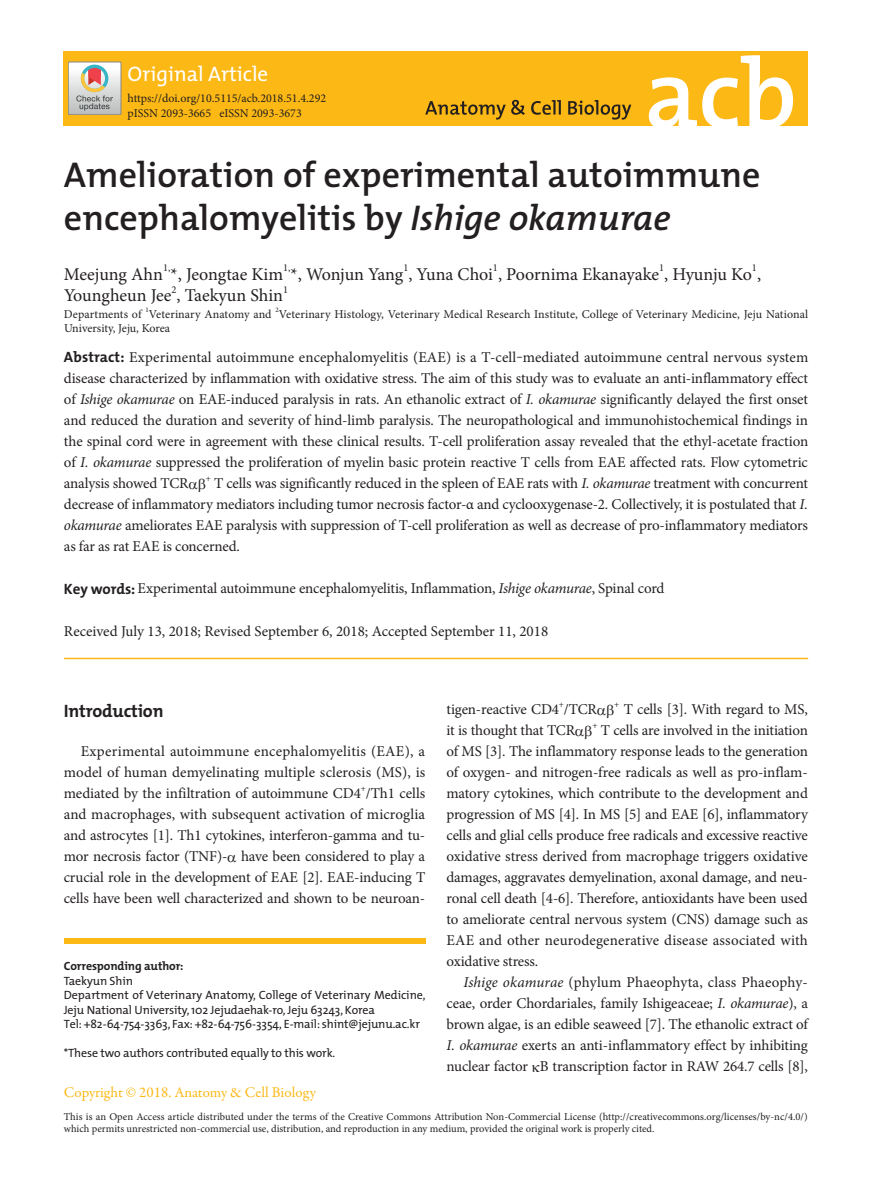
<style>
.page{position:relative;width:893px;height:1191px;background:#fff}
.page>*{position:absolute;margin:0;border:0;box-sizing:border-box;transform-origin:0 0}
.t1{font:600 36px/43.2px "The Mix";color:#231f20}
.t2{font:21px "The Mix";color:#fff}
.t3{font:18px "Minion Pro";letter-spacing:-.005em;color:#231f20}
.t4{font:700 18px "The Mix";letter-spacing:-.01em;color:#231f20}
.t5{font:15px/21px "Minion Pro";letter-spacing:-.01em;color:#231f20;text-align:justify}
.t6{font:15px "Garamond Premr Pro";color:#fcb814}
.t7{font:12px/14.4px "The Mix";letter-spacing:-.01em;color:#231f20}
.t8{font:12px/14.4px "Minion Pro";color:#231f20}
.t9{font:700 12px "The Mix";letter-spacing:-.01em;color:#231f20}
.t10{font:10.5px/12.6px "Minion Pro";color:#231f20}
.t11{font:8.7px "Minion Pro";color:#231f20}
.t12{font:7.05px "Minion Pro";color:#231f20}
.s1{font-style:italic}
.s2{font-family:"The Mix";font-weight:700}
</style>
<div class="page">
<div style="left:64px;top:51px;width:744px;height:75px;background:#fcb814"></div>
<svg style="left:649px;top:55px;width:144px;height:71px"></svg>
<svg style="left:425px;top:100px;width:206px;height:20px"></svg>
<svg style="left:68px;top:62px;width:53px;height:53px;background:#cac4bf"></svg>
<div style="left:64px;top:938px;width:361px;height:5px;background:#fcb814"></div>
<hr style="left:64px;top:658px;width:744px;height:1px;background:#fcb814">
<h2 class="t2" style="left:128px;top:57px;width:142px">Original Article</h2>
<p class="t8" style="left:128px;top:91px;width:200px">https://doi.org/10.5115/acb.2018.51.4.292 pISSN 2093-3665 eISSN 2093-3673</p>
<h1 class="t1" style="left:64px;top:152px;width:698px">Amelioration of experimental autoimmune encephalomyelitis by <span class="s1">Ishige okamurae</span></h1>
<p class="t3" style="left:64px;top:262px;width:699px">Meejung Ahn *, Jeongtae Kim *, Wonjun Yang , Yuna Choi , Poornima Ekanayake , Hyunju Ko ,</p>
<p class="t10" style="left:163px;top:262px;width:9px">1,</p>
<p class="t10" style="left:283px;top:262px;width:9px">1,</p>
<p class="t10" style="left:403px;top:262px;width:7px">1</p>
<p class="t10" style="left:493px;top:262px;width:7px">1</p>
<p class="t10" style="left:659px;top:262px;width:7px">1</p>
<p class="t10" style="left:752px;top:262px;width:7px">1</p>
<p class="t3" style="left:64px;top:283px;width:221px">Youngheun Jee , Taekyun Shin</p>
<p class="t10" style="left:172px;top:283px;width:7px">2</p>
<p class="t10" style="left:283px;top:283px;width:7px">1</p>
<p class="t8" style="left:64px;top:307px;width:79px">Departments of</p>
<p class="t12" style="left:145px;top:305px;width:5px">1</p>
<p class="t8" style="left:149px;top:307px;width:124px">Veterinary Anatomy and</p>
<p class="t12" style="left:275px;top:305px;width:5px">2</p>
<p class="t8" style="left:279px;top:307px;width:531px">Veterinary Histology, Veterinary Medical Research Institute, College of Veterinary Medicine, Jeju National</p>
<p class="t8" style="left:64px;top:321px;width:108px">University, Jeju, Korea</p>
<p class="t5" style="left:64px;top:347px;width:746px"><span class="s2">Abstract:</span> Experimental autoimmune encephalomyelitis (EAE) is a T-cell‒mediated autoimmune central nervous system disease characterized by inflammation with oxidative stress. The aim of this study was to evaluate an anti-inflammatory effect of <span class="s1">Ishige okamurae</span> on EAE-induced paralysis in rats. An ethanolic extract of <span class="s1">I. okamurae</span> significantly delayed the first onset and reduced the duration and severity of hind-limb paralysis. The neuropathological and immunohistochemical findings in the spinal cord were in agreement with these clinical results. T-cell proliferation assay revealed that the ethyl-acetate fraction of <span class="s1">I. okamurae</span> suppressed the proliferation of myelin basic protein reactive T cells from EAE affected rats. Flow cytometric analysis showed TCR</p>
<p class="t11" style="left:206px;top:472px;width:7px">+</p>
<p class="t5" style="left:64px;top:473px;width:746px;text-indent:150px">T cells was significantly reduced in the spleen of EAE rats with <span class="s1">I. okamurae</span> treatment with concurrent decrease of inflammatory mediators including tumor necrosis factor-α and cyclooxygenase-2. Collectively, it is postulated that <span class="s1">I. okamurae</span> ameliorates EAE paralysis with suppression of T-cell proliferation as well as decrease of pro-inflammatory mediators as far as rat EAE is concerned.</p>
<p class="t5" style="left:64px;top:578px;width:602px"><span class="s2">Key words:</span> Experimental autoimmune encephalomyelitis, Inflammation, <span class="s1">Ishige okamurae</span>, Spinal cord</p>
<p class="t5" style="left:64px;top:620px;width:486px">Received July 13, 2018; Revised September 6, 2018; Accepted September 11, 2018</p>
<p class="t4" style="left:64px;top:695px;width:101px">Introduction</p>
<p class="t5" style="left:64px;top:741px;width:363px;text-indent:17px">Experimental autoimmune encephalomyelitis (EAE), a model of human demyelinating multiple sclerosis (MS), is mediated by the infiltration of autoimmune CD4 /Th1 cells</p>
<p class="t11" style="left:361px;top:782px;width:7px">+</p>
<p class="t5" style="left:64px;top:804px;width:363px">and macrophages, with subsequent activation of microglia and astrocytes [1]. Th1 cytokines, interferon-gamma and tu&shy;mor necrosis factor (TNF)- have been considered to play a crucial role in the development of EAE [2]. EAE-inducing T cells have been well characterized and shown to be neuroan-</p>
<p class="t9" style="left:64px;top:956px;width:121px">Corresponding author:</p>
<p class="t7" style="left:64px;top:973px;width:363px">Taekyun Shin<br>Department of Veterinary Anatomy, College of Veterinary Medicine, Jeju National University, 102 Jejudaehak-ro, Jeju 63243, Korea<br>Tel: +82-64-754-3363, Fax: +82-64-756-3354, E-mail: shint@jejunu.ac.kr</p>
<p class="t7" style="left:64px;top:1045px;width:273px">*These two authors contributed equally to this work.</p>
<p class="t6" style="left:64px;top:1083px;width:254px">Copyright © 2018. Anatomy &amp; Cell Biology</p>
<p class="t11" style="left:559px;top:698px;width:7px">+</p>
<p class="t11" style="left:614px;top:698px;width:7px">+</p>
<p class="t5" style="left:624px;top:699px;width:186px">T cells [3]. With regard to MS,</p>
<p class="t5" style="left:446px;top:720px;width:130px">it is thought that TCR</p>
<p class="t11" style="left:592px;top:719px;width:7px">+</p>
<p class="t5" style="left:446px;top:699px;width:152px">tigen-reactive CD4 /TCR</p>
<p class="t5" style="left:446px;top:720px;width:363px;text-indent:154px">T cells are involved in the initiation of MS [3]. The inflammatory response leads to the generation of oxygen- and nitrogen-free radicals as well as pro-inflam&shy;matory cytokines, which contribute to the development and progression of MS [4]. In MS [5] and EAE [6], inflammatory cells and glial cells produce free radicals and excessive reactive oxidative stress derived from macrophage triggers oxidative damages, aggravates demyelination, axonal damage, and neu&shy;ronal cell death [4-6]. Therefore, antioxidants have been used to ameliorate central nervous system (CNS) damage such as EAE and other neurodegenerative disease associated with oxidative stress.</p>
<p class="t5" style="left:446px;top:972px;width:363px;text-indent:17px"><span class="s1">Ishige okamurae</span> (phylum Phaeophyta, class Phaeophy&shy;ceae, order Chordariales, family Ishigeaceae; <span class="s1">I. okamurae</span>), a brown algae, is an edible seaweed [7]. The ethanolic extract of <span class="s1">I. okamurae</span> exerts an anti-inflammatory effect by inhibiting nuclear factor B transcription factor in RAW 264.7 cells [8],</p>
<p class="t10" style="left:64px;top:1110px;width:745px">This is an Open Access article distributed under the terms of the Creative Commons Attribution Non-Commercial License (http://creativecommons.org/licenses/by-nc/4.0/) which permits unrestricted non-commercial use, distribution, and reproduction in any medium, provided the original work is properly cited.</p>
</div>
